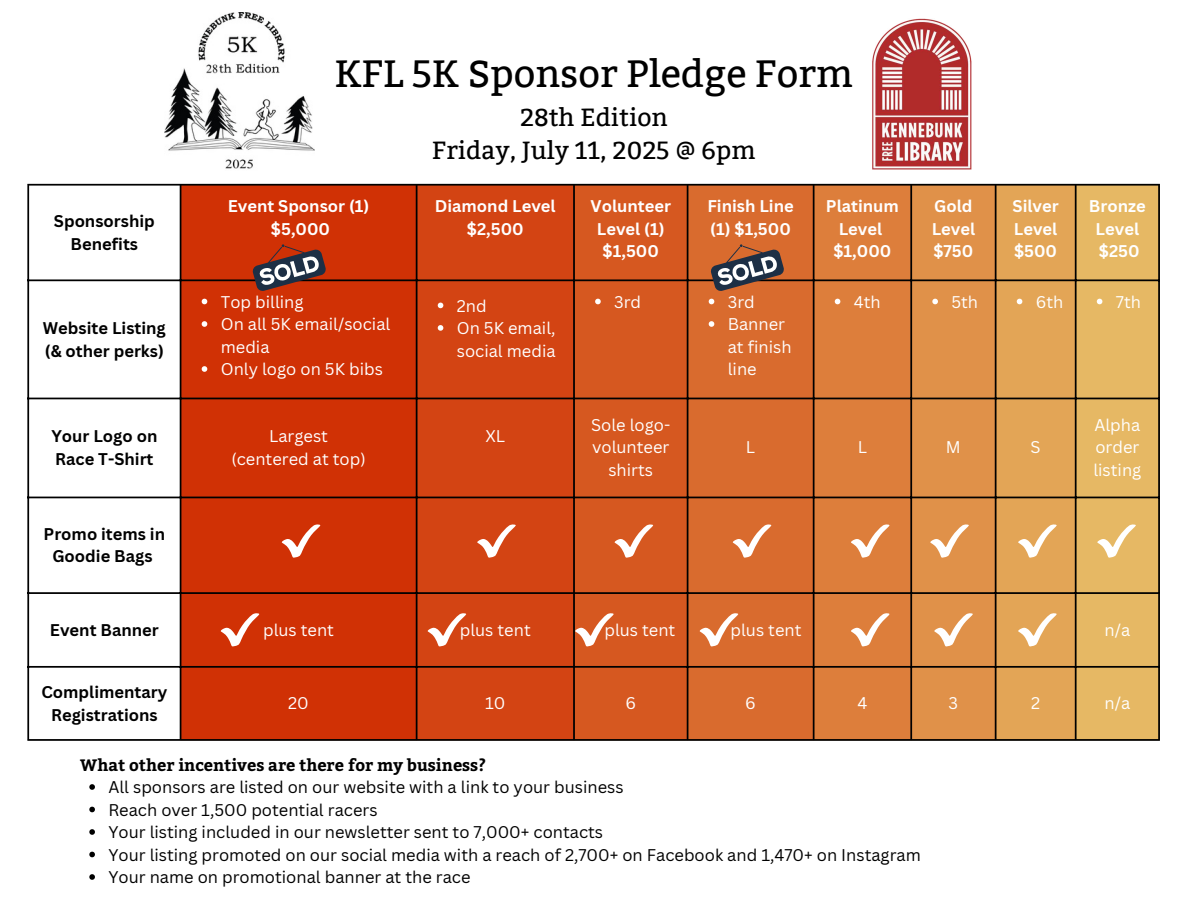
<style>
.page{position:relative;width:1188px;height:918px;background:#fff}
.page>*{position:absolute;margin:0;border:0;box-sizing:border-box;transform-origin:0 0}
.t1{font:37.95px "Bitter";color:#000}
.t2{font:24.75px/33.8px "Bitter";color:#000;text-align:center}
.t3{font:16.5px/22.5px "Canva Sans";color:#000}
.t4{font:16.5px/22.5px "Canva Sans";color:#fff}
.t5{font:700 16.5px/22.5px "Canva Sans";color:#fff;text-align:center}
.t6{font:700 16.5px/22.5px "Canva Sans";color:#000;text-align:center}
.t7{font:700 16.5px "Bitter";color:#000}
</style>
<div class="page">
<img style="left:872px;top:18px;width:100px;height:152px">
<div style="left:181px;top:186px;width:235px;height:553px;background:#d03105"></div>
<div style="left:417px;top:186px;width:156px;height:553px;background:#d34413"></div>
<div style="left:575px;top:186px;width:112px;height:553px;background:#d65820"></div>
<div style="left:688px;top:186px;width:125px;height:553px;background:#d96b2e"></div>
<div style="left:815px;top:186px;width:95px;height:553px;background:#dd7e3b"></div>
<div style="left:912px;top:186px;width:83px;height:553px;background:#e09149"></div>
<div style="left:997px;top:186px;width:78px;height:553px;background:#e3a556"></div>
<div style="left:1077px;top:186px;width:81px;height:553px;background:#e6b864"></div>
<svg style="left:202px;top:299px;width:5px;height:5px"></svg>
<svg style="left:202px;top:321px;width:5px;height:6px"></svg>
<svg style="left:202px;top:366px;width:5px;height:6px"></svg>
<svg style="left:438px;top:303px;width:5px;height:5px"></svg>
<svg style="left:438px;top:325px;width:5px;height:6px"></svg>
<svg style="left:595px;top:299px;width:6px;height:5px"></svg>
<svg style="left:709px;top:299px;width:5px;height:5px"></svg>
<svg style="left:709px;top:321px;width:5px;height:6px"></svg>
<svg style="left:835px;top:299px;width:5px;height:5px"></svg>
<svg style="left:932px;top:299px;width:6px;height:5px"></svg>
<svg style="left:1017px;top:299px;width:5px;height:5px"></svg>
<svg style="left:1097px;top:299px;width:5px;height:5px"></svg>
<hr style="left:27px;top:186px;width:2px;height:553px;background:#000">
<hr style="left:180px;top:186px;width:1px;height:553px;background:#000">
<hr style="left:416px;top:186px;width:1px;height:553px;background:#000">
<hr style="left:573px;top:186px;width:2px;height:553px;background:#000">
<hr style="left:687px;top:186px;width:1px;height:553px;background:#000">
<hr style="left:813px;top:186px;width:2px;height:553px;background:#000">
<hr style="left:910px;top:186px;width:2px;height:553px;background:#000">
<hr style="left:995px;top:186px;width:2px;height:553px;background:#000">
<hr style="left:1075px;top:186px;width:2px;height:553px;background:#000">
<hr style="left:1158px;top:186px;width:2px;height:553px;background:#000">
<hr style="left:27px;top:184px;width:1133px;height:2px;background:#000">
<hr style="left:27px;top:279px;width:1133px;height:2px;background:#000">
<hr style="left:27px;top:398px;width:1133px;height:1px;background:#000">
<hr style="left:27px;top:497px;width:1133px;height:1px;background:#000">
<hr style="left:27px;top:592px;width:1133px;height:2px;background:#000">
<hr style="left:27px;top:666px;width:1133px;height:2px;background:#000">
<hr style="left:27px;top:739px;width:1133px;height:2px;background:#000">
<svg style="left:933px;top:613px;width:40px;height:34px"></svg>
<svg style="left:850px;top:613px;width:40px;height:34px"></svg>
<svg style="left:281px;top:524px;width:40px;height:34px"></svg>
<svg style="left:476px;top:524px;width:40px;height:34px"></svg>
<svg style="left:614px;top:524px;width:39px;height:34px"></svg>
<svg style="left:732px;top:524px;width:40px;height:34px"></svg>
<svg style="left:850px;top:524px;width:40px;height:34px"></svg>
<svg style="left:929px;top:524px;width:40px;height:34px"></svg>
<svg style="left:1017px;top:524px;width:40px;height:34px"></svg>
<svg style="left:1096px;top:524px;width:40px;height:34px"></svg>
<svg style="left:1017px;top:613px;width:40px;height:34px"></svg>
<svg style="left:220px;top:613px;width:40px;height:34px"></svg>
<svg style="left:427px;top:613px;width:39px;height:34px"></svg>
<svg style="left:574px;top:613px;width:40px;height:34px"></svg>
<svg style="left:699px;top:613px;width:39px;height:34px"></svg>
<img style="left:165px;top:13px;width:149px;height:156px">
<svg style="left:252px;top:244px;width:74px;height:48px;background:#8f4d41"></svg>
<svg style="left:89px;top:784px;width:6px;height:6px"></svg>
<svg style="left:89px;top:807px;width:6px;height:5px"></svg>
<svg style="left:89px;top:829px;width:6px;height:6px"></svg>
<svg style="left:89px;top:852px;width:6px;height:5px"></svg>
<svg style="left:89px;top:874px;width:6px;height:6px"></svg>
<svg style="left:710px;top:244px;width:75px;height:48px;background:#946853"></svg>
<p class="t6" style="left:54px;top:210px;width:102px">Sponsorship<br>Benefits</p>
<p class="t6" style="left:43px;top:317px;width:124px;text-align:left">Website Listing (&amp; other perks)</p>
<h1 class="t1" style="left:335px;top:52px;width:520px">KFL 5K Sponsor Pledge Form</h1>
<h2 class="t2" style="left:432px;top:101px;width:325px">28th Edition<br>Friday, July 11, 2025 @ 6pm</h2>
<p class="t5" style="left:228px;top:195px;width:143px">Event Sponsor (1) $5,000</p>
<p class="t5" style="left:435px;top:195px;width:122px">Diamond Level $2,500</p>
<p class="t5" style="left:591px;top:195px;width:82px">Volunteer<br>Level (1) $1,500</p>
<p class="t5" style="left:707px;top:195px;width:88px;text-align:left">Finish Line (1) $1,500</p>
<p class="t5" style="left:826px;top:195px;width:74px">Platinum<br>Level $1,000</p>
<p class="t5" style="left:932px;top:195px;width:45px;text-align:left">Gold<br>Level $750</p>
<p class="t5" style="left:1013px;top:195px;width:48px;text-align:justify">Silver Level $500</p>
<p class="t5" style="left:1089px;top:195px;width:58px">Bronze<br>Level $250</p>
<p class="t4" style="left:221px;top:291px;width:171px">Top billing<br>On all 5K email/social media<br>Only logo on 5K bibs</p>
<p class="t4" style="left:457px;top:294px;width:100px">2nd<br>On 5K email, social media</p>
<p class="t4" style="left:614px;top:291px;width:29px">3rd</p>
<p class="t4" style="left:728px;top:291px;width:65px">3rd<br>Banner at finish line</p>
<p class="t4" style="left:854px;top:291px;width:28px">4th</p>
<p class="t4" style="left:951px;top:291px;width:28px">5th</p>
<p class="t4" style="left:1036px;top:291px;width:29px">6th</p>
<p class="t4" style="left:1116px;top:291px;width:27px">7th</p>
<p class="t6" style="left:51px;top:425px;width:108px;text-align:left">Your Logo on<br>Race T-Shirt</p>
<p class="t4" style="left:231px;top:425px;width:136px;text-align:center">Largest (centered at top)</p>
<p class="t4" style="left:485px;top:425px;width:21px">XL</p>
<p class="t4" style="left:591px;top:414px;width:81px;text-align:center">Sole logo&shy;volunteer shirts</p>
<p class="t6" style="left:44px;top:523px;width:123px">Promo items in<br>Goodie Bags</p>
<p class="t4" style="left:746px;top:436px;width:11px">L</p>
<p class="t4" style="left:858px;top:436px;width:11px">L</p>
<p class="t4" style="left:946px;top:436px;width:16px">M</p>
<p class="t4" style="left:1031px;top:436px;width:12px">S</p>
<p class="t4" style="left:1093px;top:414px;width:49px">Alpha order listing</p>
<p class="t6" style="left:50px;top:619px;width:110px">Event Banner</p>
<p class="t4" style="left:263px;top:618px;width:72px">plus tent</p>
<p class="t4" style="left:460px;top:618px;width:72px">plus tent</p>
<p class="t4" style="left:604px;top:618px;width:72px">plus tent</p>
<p class="t4" style="left:730px;top:618px;width:72px">plus tent</p>
<p class="t4" style="left:1104px;top:618px;width:27px">n/a</p>
<p class="t6" style="left:41px;top:681px;width:127px">Complimentary<br>Registrations</p>
<p class="t4" style="left:288px;top:692px;width:22px">20</p>
<p class="t4" style="left:485px;top:692px;width:22px">10</p>
<p class="t4" style="left:625px;top:692px;width:12px">6</p>
<p class="t4" style="left:745px;top:692px;width:12px">6</p>
<p class="t4" style="left:857px;top:692px;width:11px">4</p>
<p class="t4" style="left:949px;top:692px;width:11px">3</p>
<p class="t4" style="left:1031px;top:692px;width:11px">2</p>
<p class="t4" style="left:1104px;top:692px;width:27px">n/a</p>
<p class="t7" style="left:80px;top:755px;width:407px">What other incentives are there for my business?</p>
<p class="t3" style="left:108px;top:776px;width:814px">All sponsors are listed on our website with a link to your business<br>Reach over 1,500 potential racers<br>Your listing included in our newsletter sent to 7,000+ contacts<br>Your listing promoted on our social media with a reach of 2,700+ on Facebook and 1,470+ on Instagram Your name on promotional banner at the race</p>
</div>
